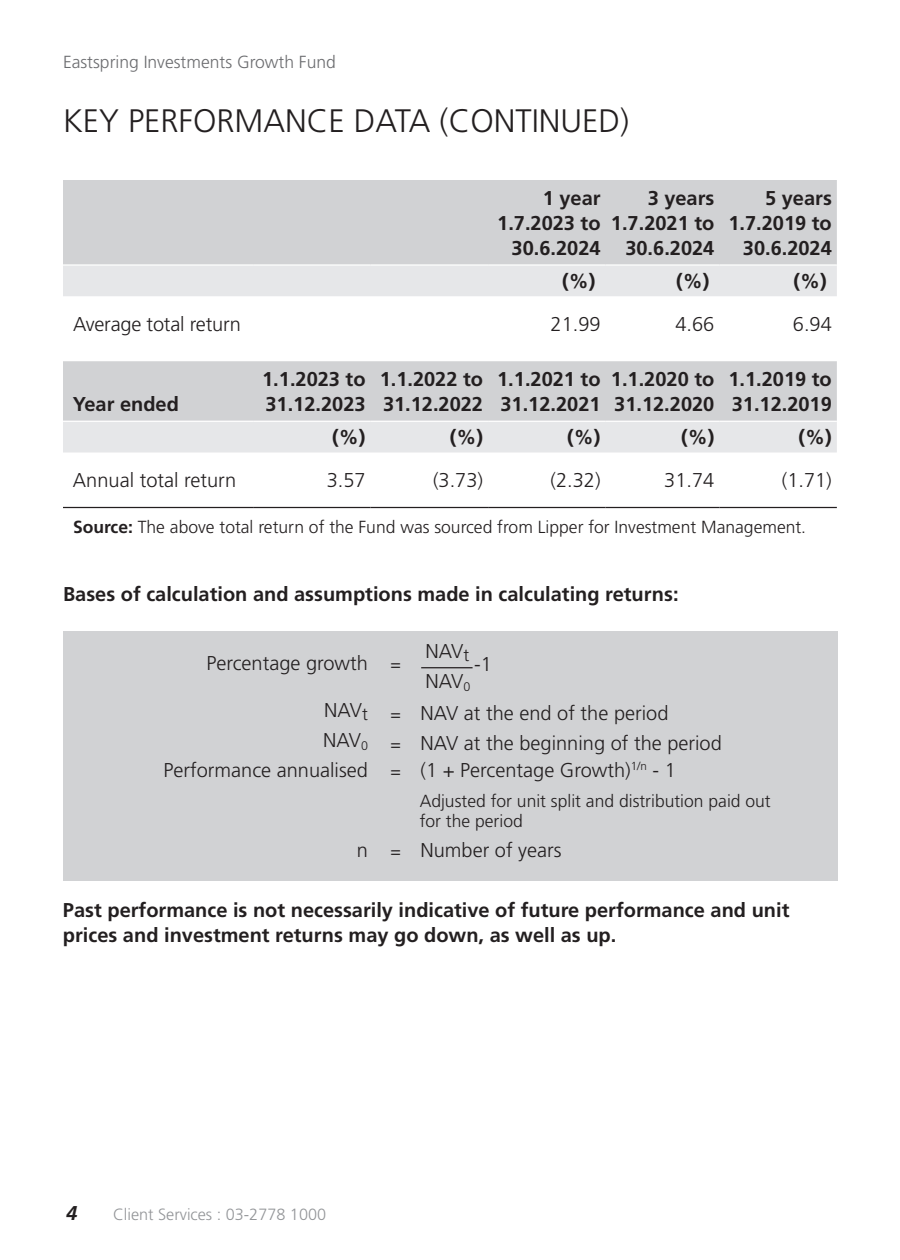
<style>
.page{position:relative;width:900px;height:1260px;background:#fff}
.page>*{position:absolute;margin:0;border:0;box-sizing:border-box;transform-origin:0 0}
.t1{font:300 32.5px "Frutiger LT Std";color:#231f20}
.t2{font:700 20px/25px "Frutiger LT Std";color:#231f20}
.t3{font:300 20px/27.5px "Frutiger LT Std";color:#231f20}
.t4{font:italic 700 20px "Frutiger LT Std";color:#231f20}
.t5{font:300 17.5px/20px "Frutiger LT Std";color:#231f20}
.t6{font:300 17.5px "Frutiger LT Std";color:#6c6d70}
.t7{font:300 16.25px "Frutiger LT Std";color:#939598}
.s1{font-weight:700}
.s2{font-size:17.5px}
</style>
<div class="page">
<div style="left:63px;top:180px;width:774px;height:84px;background:#d1d2d4"></div>
<svg style="left:63px;top:266px;width:774px;height:186px"></svg>
<hr style="left:63px;top:507px;width:190px;height:1px;background:#231f20">
<hr style="left:253px;top:507px;width:118px;height:1px;background:#231f20">
<hr style="left:371px;top:507px;width:117px;height:1px;background:#231f20">
<hr style="left:488px;top:507px;width:118px;height:1px;background:#231f20">
<hr style="left:606px;top:507px;width:113px;height:1px;background:#231f20">
<hr style="left:719px;top:507px;width:118px;height:1px;background:#231f20">
<hr style="left:253px;top:421px;width:118px;height:1px;background:#fff">
<hr style="left:371px;top:421px;width:117px;height:1px;background:#fff">
<hr style="left:488px;top:421px;width:118px;height:1px;background:#fff">
<hr style="left:606px;top:421px;width:113px;height:1px;background:#fff">
<hr style="left:719px;top:421px;width:118px;height:1px;background:#fff">
<hr style="left:63px;top:421px;width:190px;height:1px;background:#fff">
<div style="left:63px;top:631px;width:774px;height:249px;background:#d1d2d4"></div>
<hr style="left:421px;top:667px;width:52px;height:1px;background:#231f20">
<p class="t6" style="left:63px;top:52px;width:274px">Eastspring Investments Growth Fund</p>
<h1 class="t1" style="left:63px;top:103px;width:568px">KEY PERFORMANCE DATA (CONTINUED)</h1>
<p class="t2" style="left:497px;top:186px;width:105px;text-align:right">1 year<br>1.7.2023 to<br>30.6.2024</p>
<p class="t2" style="left:611px;top:186px;width:105px;text-align:right">3 years<br>1.7.2021 to<br>30.6.2024</p>
<p class="t2" style="left:728px;top:186px;width:105px;text-align:right">5 years<br>1.7.2019 to<br>30.6.2024</p>
<p class="t2" style="left:562px;top:269px;width:35px">(%)</p>
<p class="t2" style="left:676px;top:269px;width:35px">(%)</p>
<p class="t2" style="left:794px;top:269px;width:35px">(%)</p>
<p class="t3" style="left:73px;top:311px;width:170px">Average total return</p>
<p class="t3" style="left:551px;top:311px;width:52px">21.99</p>
<p class="t3" style="left:675px;top:311px;width:40px">4.66</p>
<p class="t3" style="left:793px;top:311px;width:40px">6.94</p>
<p class="t2" style="left:73px;top:392px;width:107px">Year ended</p>
<p class="t2" style="left:262px;top:367px;width:105px">1.1.2023 to<br>31.12.2023</p>
<p class="t2" style="left:380px;top:367px;width:105px">1.1.2022 to<br>31.12.2022</p>
<p class="t2" style="left:497px;top:367px;width:105px">1.1.2021 to<br>31.12.2021</p>
<p class="t2" style="left:611px;top:367px;width:105px">1.1.2020 to<br>31.12.2020</p>
<p class="t2" style="left:728px;top:367px;width:105px">1.1.2019 to<br>31.12.2019</p>
<p class="t2" style="left:332px;top:425px;width:35px">(%)</p>
<p class="t2" style="left:450px;top:425px;width:35px">(%)</p>
<p class="t2" style="left:567px;top:425px;width:35px">(%)</p>
<p class="t2" style="left:681px;top:425px;width:35px">(%)</p>
<p class="t2" style="left:799px;top:425px;width:35px">(%)</p>
<p class="t3" style="left:73px;top:467px;width:165px">Annual total return</p>
<p class="t3" style="left:327px;top:467px;width:40px">3.57</p>
<p class="t3" style="left:433px;top:467px;width:52px">(3.73)</p>
<p class="t3" style="left:551px;top:467px;width:52px">(2.32)</p>
<p class="t3" style="left:664px;top:467px;width:52px">31.74</p>
<p class="t3" style="left:782px;top:467px;width:52px">(1.71)</p>
<p class="t5" style="left:73px;top:517px;width:735px"><span class="s1">Source:</span> The above total return of the Fund was sourced from Lipper for Investment Management.</p>
<p class="t2" style="left:63px;top:581px;width:617px">Bases of calculation and assumptions made in calculating returns:</p>
<p class="t3" style="left:425px;top:638px;width:45px">NAV<sub>t</sub></p>
<p class="t3" style="left:206px;top:649px;width:196px">Percentage growth <span class="s2">=</span></p>
<p class="t3" style="left:324px;top:697px;width:45px">NAV<sub>t</sub></p>
<p class="t3" style="left:391px;top:699px;width:279px"><span class="s2">=</span> NAV at the end of the period</p>
<p class="t3" style="left:323px;top:727px;width:46px">NAV<sub>0</sub></p>
<p class="t3" style="left:474px;top:650px;width:19px">-1</p>
<p class="t3" style="left:425px;top:668px;width:46px">NAV<sub>0</sub></p>
<p class="t3" style="left:164px;top:729px;width:560px;text-indent:227px"><span class="s2">=</span> NAV at the beginning of the period<br>Performance annualised <span class="s2">=</span> (1 + Percentage Growth)<sup>1/n</sup> - 1</p>
<p class="t5" style="left:420px;top:791px;width:353px">Adjusted for unit split and distribution paid out for the period</p>
<p class="t3" style="left:357px;top:837px;width:206px">n <span class="s2">=</span> Number of years</p>
<p class="t2" style="left:63px;top:898px;width:728px">Past performance is not necessarily indicative of future performance and unit prices and investment returns may go down, as well as up.</p>
<p class="t4" style="left:66px;top:1201px;width:13px">4</p>
<p class="t7" style="left:113px;top:1205px;width:215px">Client Services : 03-2778 1000</p>
</div>
